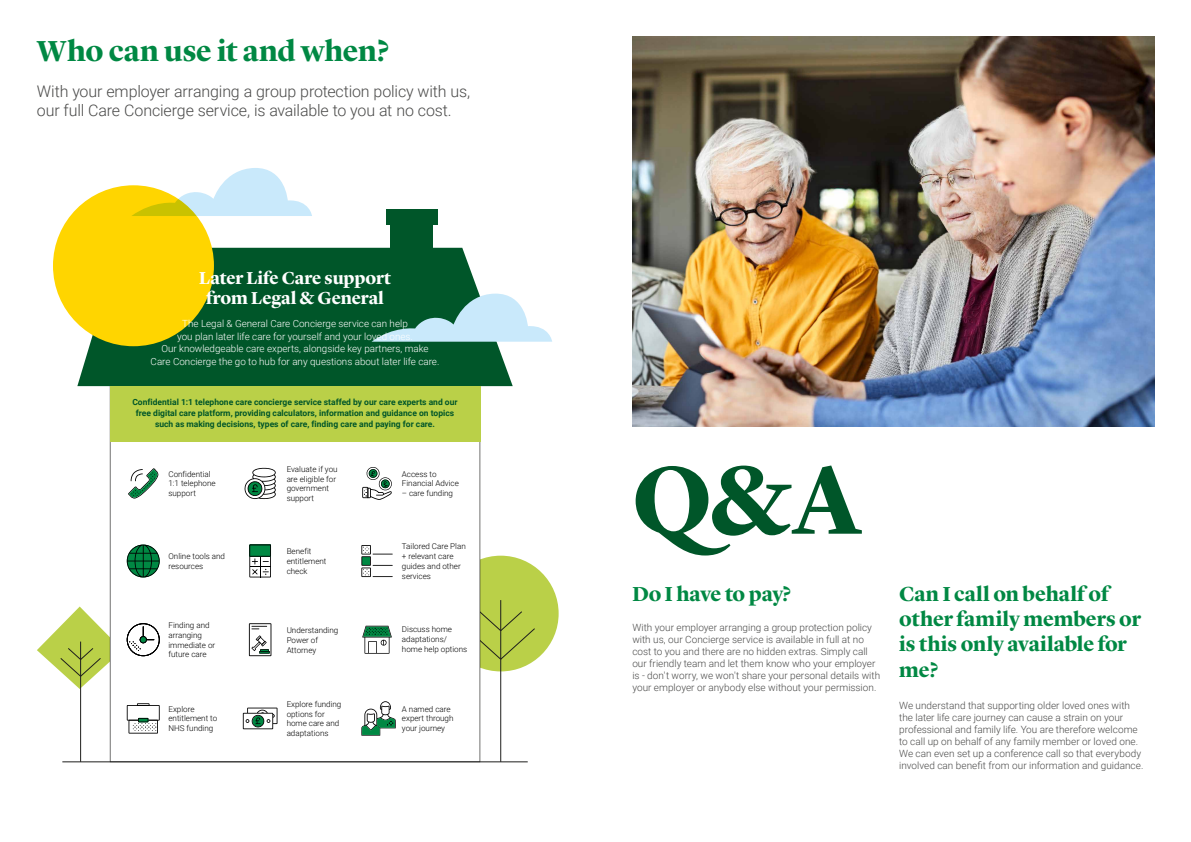
<style>
.page{position:relative;width:1191px;height:842px;background:#fff}
.page>*{position:absolute;margin:0;border:0;box-sizing:border-box;transform-origin:0 0}
.t1{font:700 99.1px "Lyon Display";color:#005629}
.t2{font:700 30px "Lyon Display";letter-spacing:-.01em;color:#008843}
.t3{font:700 21px/25.2px "Lyon Display";letter-spacing:-.005em;color:#008843}
.t4{font:700 17.9px/19.7px "Lyon Display";color:#fff;text-align:center}
.t5{font:300 16px/19.2px "Roboto";letter-spacing:-.01em;color:#4a4a49}
.t6{font:300 10px/12px "Roboto";color:#4a4a49}
.t7{font:300 9.8px/12.5px "Roboto";color:#fff;text-align:center}
.t8{font:700 8.5px/11.2px "Roboto";color:#005629;text-align:center}
.t9{font:300 8.1px/9.8px "Roboto";color:#000}
</style>
<div class="page">
<div style="left:443px;top:556px;width:115px;height:115px;background:#bad048;border-radius:50%"></div>
<hr style="left:500px;top:600px;width:1px;height:162px;background:#1e1e1c">
<svg style="left:480px;top:611px;width:55px;height:49px"></svg>
<svg style="left:110px;top:442px;width:370px;height:319px"></svg>
<svg style="left:77px;top:248px;width:436px;height:138px;background:#116137"></svg>
<div style="left:110px;top:386px;width:370px;height:56px;background:#bad048"></div>
<div style="left:390px;top:215px;width:43px;height:42px;background:#005629"></div>
<div style="left:386px;top:209px;width:51px;height:16px;background:#005629"></div>
<hr style="left:62px;top:761px;width:466px;height:1px;background:#1e1e1c">
<div style="left:53px;top:185px;width:161px;height:161px;background:#ffd500;border-radius:50%"></div>
<svg style="left:131px;top:168px;width:181px;height:48px"></svg>
<svg style="left:371px;top:293px;width:181px;height:49px;background:#87b6af"></svg>
<img style="left:632px;top:37px;width:522px;height:390px">
<svg style="left:128px;top:468px;width:31px;height:31px"></svg>
<svg style="left:127px;top:544px;width:33px;height:33px"></svg>
<hr style="left:80px;top:642px;width:1px;height:120px;background:#1e1e1c">
<svg style="left:37px;top:606px;width:123px;height:83px"></svg>
<svg style="left:127px;top:703px;width:33px;height:31px"></svg>
<svg style="left:244px;top:468px;width:32px;height:31px"></svg>
<svg style="left:362px;top:467px;width:31px;height:33px"></svg>
<svg style="left:249px;top:544px;width:22px;height:33px"></svg>
<svg style="left:361px;top:545px;width:32px;height:32px"></svg>
<svg style="left:249px;top:623px;width:22px;height:33px"></svg>
<svg style="left:362px;top:626px;width:30px;height:28px"></svg>
<svg style="left:361px;top:701px;width:35px;height:35px"></svg>
<svg style="left:243px;top:708px;width:34px;height:21px"></svg>
<h1 class="t2" style="left:37px;top:28px;width:354px">Who can use it and when?</h1>
<p class="t5" style="left:37px;top:81px;width:435px">With your employer arranging a group protection policy with us, our full Care Concierge service, is available to you at no cost.</p>
<p class="t4" style="left:199px;top:267px;width:193px">Later Life Care support from Legal &amp; General</p>
<p class="t7" style="left:151px;top:317px;width:290px">The Legal &amp; General Care Concierge service can help<br>you plan later life care for yourself and your loved ones.<br>Our knowledgeable care experts, alongside key partners, make Care Concierge the go to hub for any questions about later life care.</p>
<p class="t8" style="left:132px;top:396px;width:327px">Confidential 1:1 telephone care concierge service staffed by our care experts and our free digital care platform, providing calculators, information and guidance on topics such as making decisions, types of care, finding care and paying for care.</p>
<p class="t9" style="left:168px;top:468px;width:44px">Confidential</p>
<p class="t9" style="left:168px;top:478px;width:49px">1:1 telephone support</p>
<p class="t9" style="left:287px;top:464px;width:52px">Evaluate if you are eligible for government support</p>
<p class="t9" style="left:402px;top:468px;width:59px">Access to<br>Financial Advice</p>
<p class="t9" style="left:402px;top:488px;width:53px">– care funding</p>
<p class="t9" style="left:168px;top:551px;width:58px">Online tools and resources</p>
<p class="t9" style="left:287px;top:546px;width:41px">Benefit entitlement check</p>
<p class="t9" style="left:402px;top:541px;width:65px">Tailored Care Plan</p>
<p class="t9" style="left:402px;top:551px;width:60px">+ relevant care guides and other services</p>
<p class="t9" style="left:168px;top:620px;width:48px">Finding and arranging immediate or future care</p>
<p class="t9" style="left:287px;top:625px;width:53px">Understanding<br>Power of<br>Attorney</p>
<p class="t9" style="left:402px;top:624px;width:67px">Discuss home adaptations/ home help options</p>
<p class="t9" style="left:168px;top:703px;width:50px">Explore entitlement to<br>NHS funding</p>
<p class="t9" style="left:287px;top:699px;width:56px">Explore funding options for home care and adaptations</p>
<p class="t9" style="left:402px;top:703px;width:53px">A named care expert through your journey</p>
<p class="t1" style="left:632px;top:426px;width:231px">Q&amp;A</p>
<h1 class="t3" style="left:632px;top:579px;width:160px">Do I have to pay?</h1>
<p class="t6" style="left:632px;top:621px;width:249px">With your employer arranging a group protection policy with us, our Concierge service is available in full at no cost to you and there are no hidden extras. Simply call our friendly team and let them know who your employer is - don't worry, we won't share your personal details with your employer or anybody else without your permission.</p>
<p class="t3" style="left:899px;top:579px;width:243px">Can I call on behalf of other family members or is this only available for me?</p>
<p class="t6" style="left:899px;top:699px;width:232px">We understand that supporting older loved ones with the later life care journey can cause a strain on your</p>
<p class="t6" style="left:899px;top:723px;width:240px">professional and family life. You are therefore welcome</p>
<p class="t6" style="left:899px;top:735px;width:243px">to call up on behalf of any family member or loved one.<br>We can even set up a conference call so that everybody</p>
<p class="t6" style="left:899px;top:759px;width:246px">involved can benefit from our information and guidance.</p>
</div>
